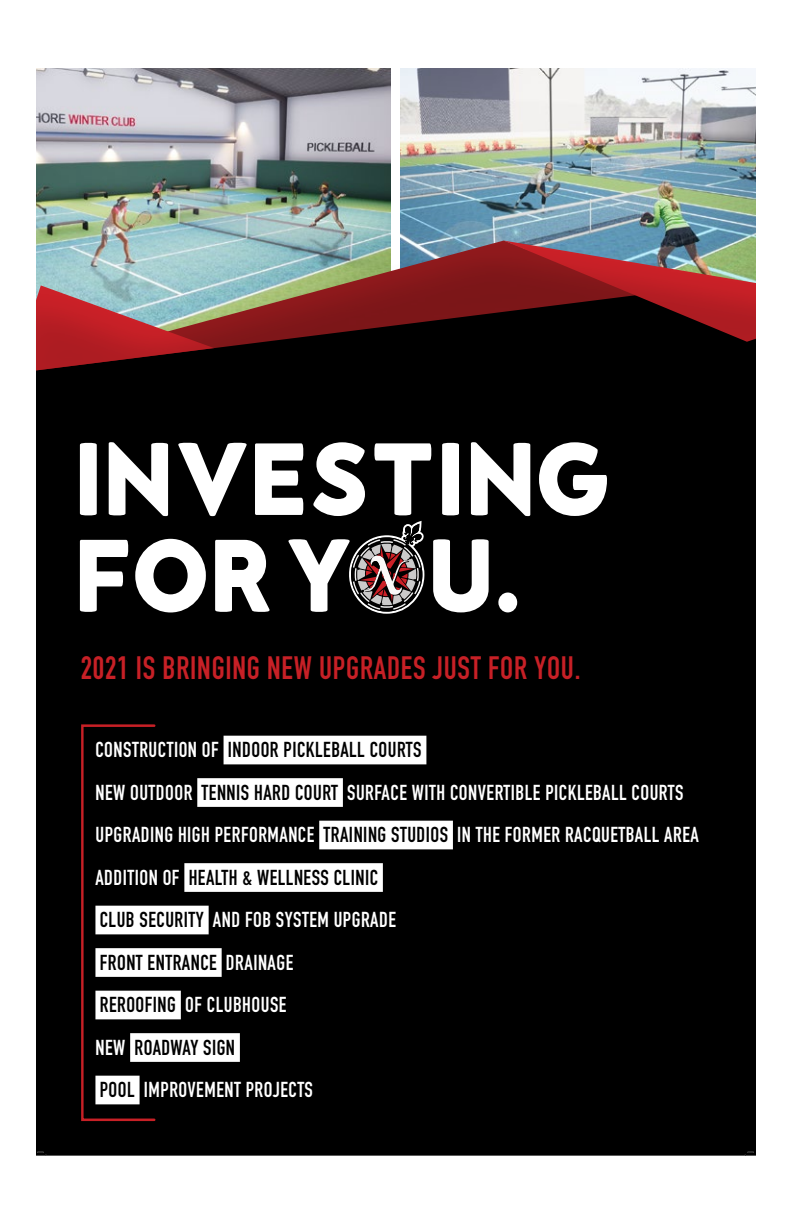
<style>
.page{position:relative;width:792px;height:1224px;background:#fff}
.page>*{position:absolute;margin:0;border:0;box-sizing:border-box;transform-origin:0 0}
.t1{font:800 105.8px/96.4px "Neufreit";letter-spacing:.025em;color:#fff;scale:.95 1}
.t2{font:700 32px "DIN Condensed";letter-spacing:.025em;color:#c72026;scale:.96 1}
.t3{font:700 21.4px/42.4px "DIN Condensed";letter-spacing:.025em;color:#fff;scale:.96 1}
.s1{color:#000}
</style>
<div class="page">
<img style="left:401px;top:68px;width:355px;height:173px">
<img style="left:36px;top:68px;width:354px;height:173px">
<div style="left:36px;top:412px;width:720px;height:744px;background:#000"></div>
<img style="left:36px;top:242px;width:720px;height:170px">
<svg style="left:346px;top:521px;width:78px;height:93px;background:#564a4a"></svg>
<div style="left:224px;top:736px;width:202px;height:28px;background:#fff"></div>
<div style="left:197px;top:778px;width:146px;height:29px;background:#fff"></div>
<div style="left:319px;top:821px;width:134px;height:28px;background:#fff"></div>
<div style="left:184px;top:863px;width:199px;height:29px;background:#fff"></div>
<div style="left:95px;top:906px;width:114px;height:28px;background:#fff"></div>
<div style="left:95px;top:948px;width:127px;height:29px;background:#fff"></div>
<div style="left:95px;top:991px;width:86px;height:28px;background:#fff"></div>
<div style="left:130px;top:1033px;width:110px;height:29px;background:#fff"></div>
<div style="left:95px;top:1076px;width:45px;height:28px;background:#fff"></div>
<div style="left:81px;top:724px;width:75px;height:397px;border:2px solid #c72026"></div>
<svg style="left:37px;top:1152px;width:10px;height:4px"></svg>
<svg style="left:745px;top:1152px;width:9px;height:4px"></svg>
<h1 class="t1" style="left:72px;top:428px;width:566px">INVESTING<br>FOR YOU.</h1>
<h2 class="t2" style="left:81px;top:646px;width:522px">2021 IS BRINGING NEW UPGRADES JUST FOR YOU.</h2>
<p class="t3" style="left:95px;top:729px;width:630px">CONSTRUCTION OF <span class="s1">INDOOR PICKLEBALL COURTS<br></span>NEW OUTDOOR <span class="s1">TENNIS HARD COURT</span> SURFACE WITH CONVERTIBLE PICKLEBALL COURTS UPGRADING HIGH PERFORMANCE <span class="s1">TRAINING STUDIOS</span> IN THE FORMER RACQUETBALL AREA ADDITION OF <span class="s1">HEALTH &amp; WELLNESS CLINIC<br>CLUB SECURITY</span> AND FOB SYSTEM UPGRADE<br><span class="s1">FRONT ENTRANCE</span> DRAINAGE<br><span class="s1">REROOFING</span> OF CLUBHOUSE<br>NEW <span class="s1">ROADWAY SIGN<br>POOL</span> IMPROVEMENT PROJECTS</p>
</div>
